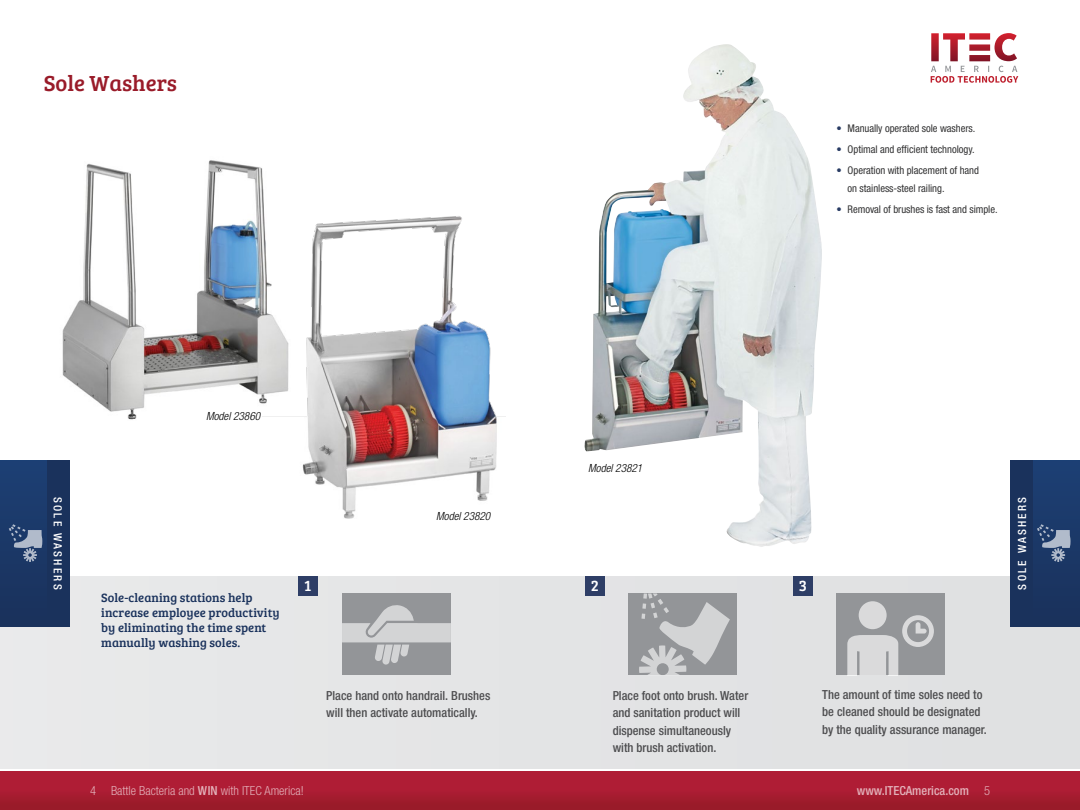
<style>
.page{position:relative;width:1080px;height:810px;background:#fff}
.page>*{position:absolute;margin:0;border:0;box-sizing:border-box;transform-origin:0 0}
.t1{font:22.5px "Bree Serif";color:#991b29}
.t2{font:15.75px "Bree Serif";color:#fff}
.t3{font:500 condensed 12.5px/17.5px "Helvetica Neue";color:#4d4d4f}
.t4{font:12.5px/15px "Bree Serif";letter-spacing:.005em;color:#1a325c}
.t5{font:300 condensed 12.5px "Helvetica Neue";color:#fff}
.t6{font:500 condensed 12.5px "Helvetica Neue";color:#fff}
.t7{font:italic 300 condensed 11.25px "Helvetica Neue";color:#000}
.t8{font:500 condensed 11.25px "Helvetica Neue";letter-spacing:.2em;color:#fff}
.t9{font:condensed 10.62px/17.5px "Helvetica Neue";letter-spacing:-.005em;color:#333334}
.s1{color:#283b63}
.s2{font-weight:500}
.s3{font-weight:300}
</style>
<div class="page">
<div style="left:0;top:576px;width:1080px;height:203px;background:#e3e4e5"></div>
<div style="left:0;top:770px;width:1080px;height:40px;background:linear-gradient(to bottom,#b61e39,#9b1b2a)"></div>
<hr style="left:0;top:769px;width:1080px;height:1px;background:#fff">
<div style="left:342px;top:593px;width:109px;height:82px;background:#939598"></div>
<div style="left:628px;top:593px;width:109px;height:82px;background:#939598"></div>
<div style="left:836px;top:593px;width:109px;height:82px;background:#939598"></div>
<img style="left:584px;top:44px;width:238px;height:503px">
<div style="left:859px;top:601px;width:28px;height:28px;background:#dadadb;border-radius:50%"></div>
<svg style="left:847px;top:615px;width:87px;height:61px"></svg>
<svg style="left:342px;top:605px;width:109px;height:60px"></svg>
<svg style="left:639px;top:594px;width:91px;height:81px"></svg>
<div style="left:298px;top:576px;width:20px;height:20px;background:#2e3e66"></div>
<div style="left:585px;top:576px;width:20px;height:20px;background:#2e3e66"></div>
<div style="left:793px;top:576px;width:20px;height:20px;background:#2e3e66"></div>
<div style="left:1010px;top:460px;width:70px;height:166px;background:#1b3867"></div>
<div style="left:1010px;top:460px;width:23px;height:166px;background:#1a325c"></div>
<svg style="left:1037px;top:524px;width:34px;height:38px"></svg>
<div style="left:0;top:460px;width:70px;height:166px;background:#1b3868"></div>
<div style="left:47px;top:460px;width:23px;height:166px;background:#1a325c"></div>
<svg style="left:9px;top:524px;width:33px;height:38px"></svg>
<svg style="left:931px;top:33px;width:87px;height:50px"></svg>
<img style="left:294px;top:216px;width:212px;height:303px">
<img style="left:62px;top:160px;width:232px;height:260px">
<h1 class="t1" style="left:44px;top:66px;width:135px">Sole Washers</h1>
<p class="t9" style="left:836px;top:120px;width:140px"><span class="s1">•</span> Manually operated sole washers.</p>
<p class="t9" style="left:836px;top:141px;width:140px"><span class="s1">•</span> Optimal and efficient technology.</p>
<p class="t9" style="left:848px;top:162px;width:133px;text-indent:-11px"><span class="s1">•</span> Operation with placement of hand on stainless-steel railing.</p>
<p class="t9" style="left:836px;top:200px;width:163px"><span class="s1">•</span> Removal of brushes is fast and simple.</p>
<p class="t8" style="left:65px;top:497px;width:94px;rotate:90deg">SOLE WASHERS</p>
<p class="t7" style="left:206px;top:409px;width:56px">Model 23860</p>
<p class="t4" style="left:101px;top:590px;width:180px">Sole-cleaning stations help increase employee productivity by eliminating the time spent manually washing soles.</p>
<p class="t7" style="left:436px;top:510px;width:56px">Model 23820</p>
<p class="t7" style="left:588px;top:461px;width:56px">Model 23821</p>
<p class="t2" style="left:304px;top:574px;width:9px">1</p>
<p class="t2" style="left:591px;top:574px;width:10px">2</p>
<p class="t2" style="left:799px;top:574px;width:10px">3</p>
<p class="t3" style="left:326px;top:686px;width:166px">Place hand onto handrail. Brushes will then activate automatically.</p>
<p class="t3" style="left:613px;top:686px;width:137px">Place foot onto brush. Water and sanitation product will dispense simultaneously with brush activation.</p>
<p class="t3" style="left:822px;top:685px;width:166px">The amount of time soles need to be cleaned should be designated by the quality assurance manager.</p>
<p class="t5" style="left:90px;top:784px;width:215px">4 Battle Bacteria and <span class="s2">WIN</span> with ITEC America!</p>
<p class="t6" style="left:857px;top:783px;width:135px">www.ITECAmerica.com <span class="s3">5</span></p>
<p class="t8" style="left:1015px;top:590px;width:94px;rotate:-90deg">SOLE WASHERS</p>
</div>
